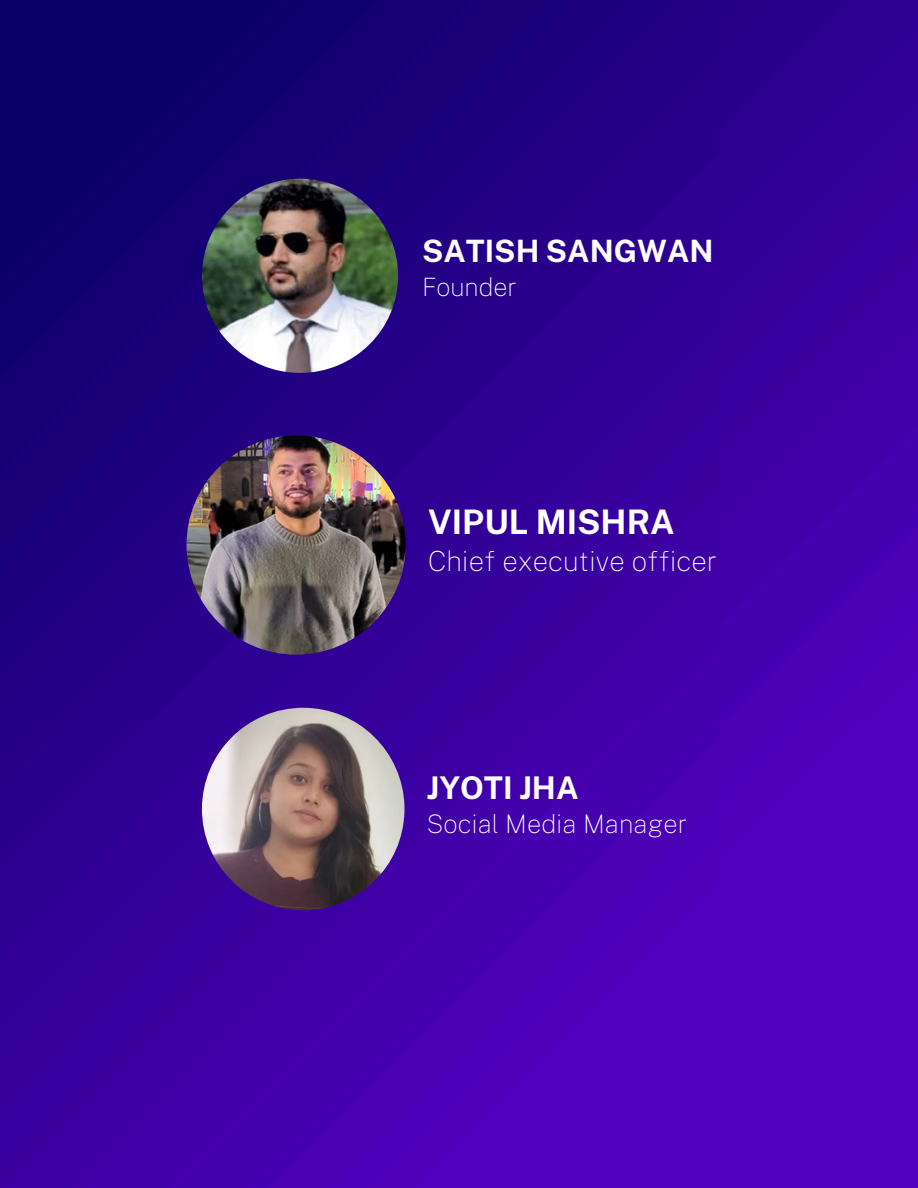
<style>
.page{position:relative;width:918px;height:1188px;background:#fff}
.page>*{position:absolute;margin:0;border:0;box-sizing:border-box;transform-origin:0 0}
.t1{font:700 33.9px "Public Sans";color:#fff}
.t2{font:700 31.2px "Public Sans";color:#fff}
.t3{font:700 30.75px "Public Sans";color:#fff}
.t4{font:100 27.75px "Public Sans";color:#fff}
.t5{font:100 25.65px "Public Sans";color:#fff}
.t6{font:100 25.2px "Public Sans";color:#fff}
</style>
<div class="page">
<img style="left:0;top:0;width:918px;height:1188px">
<img style="left:202px;top:708px;width:202px;height:202px;border-radius:100px">
<img style="left:187px;top:435px;width:219px;height:220px;border-radius:50%">
<img style="left:202px;top:179px;width:196px;height:194px;border-radius:50%">
<p class="t3" style="left:422px;top:233px;width:293px">SATISH SANGWAN</p>
<h1 class="t6" style="left:422px;top:272px;width:96px">Founder</h1>
<p class="t1" style="left:428px;top:502px;width:248px">VIPUL MISHRA</p>
<h3 class="t4" style="left:428px;top:544px;width:290px">Chief executive officer</h3>
<p class="t2" style="left:427px;top:769px;width:153px">JYOTI JHA</p>
<h3 class="t5" style="left:427px;top:808px;width:262px">Social Media Manager</h3>
</div>
